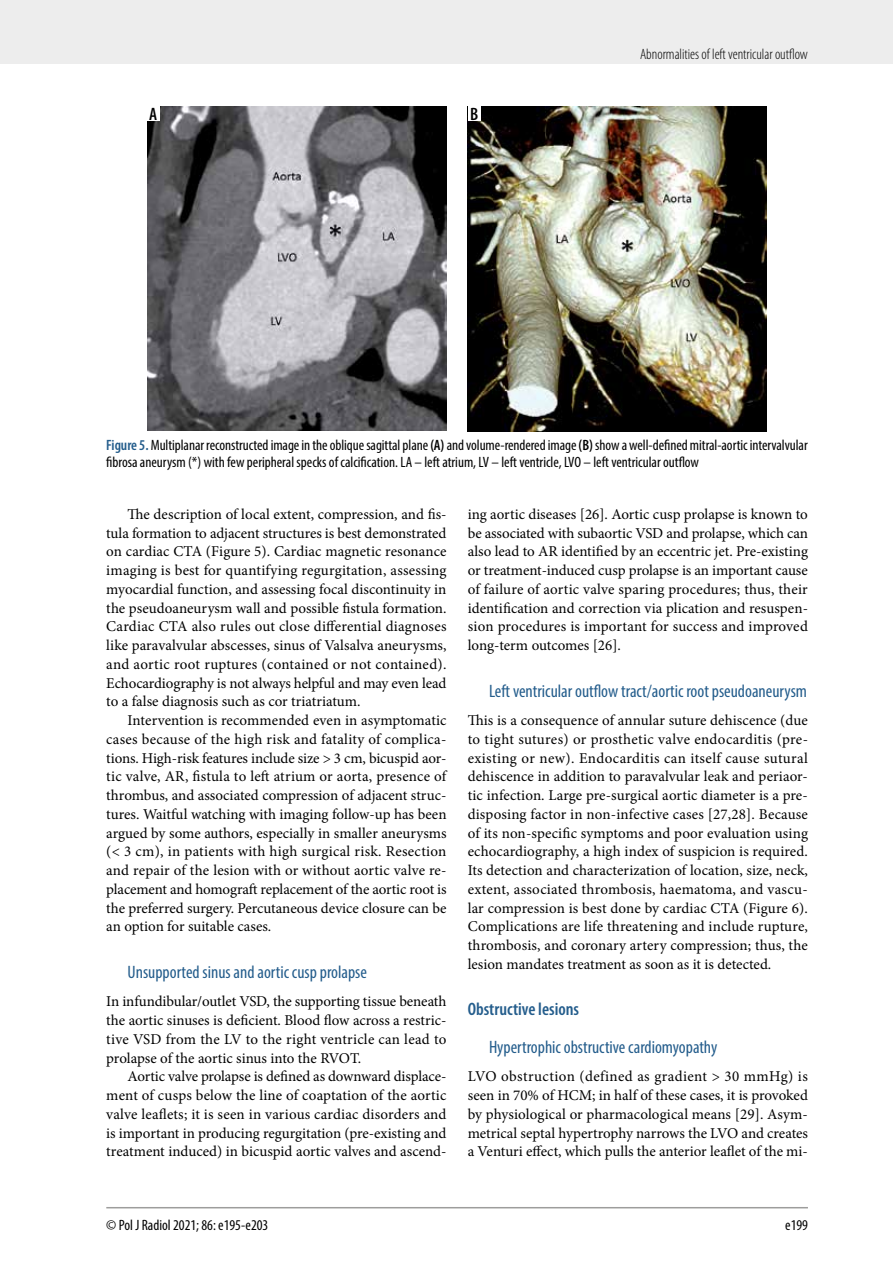
<style>
.page{position:relative;width:893px;height:1263px;background:#fff}
.page>*{position:absolute;margin:0;border:0;box-sizing:border-box;transform-origin:0 0}
.t1{font:condensed 18px "Myriad Pro";color:#245d8c}
.t2{font:600 condensed 18px "Myriad Pro";color:#245d8c}
.t3{font:600 condensed 18px "Myriad Pro";color:#000}
.t4{font:15px/18.8px "Minion Pro";color:#000;text-align:justify}
.t5{font:condensed 15px/16.5px "Myriad Pro";letter-spacing:-.005em;color:#000}
.t6{font:300 condensed 15px "Myriad Pro";color:#000}
.s1{font-weight:600;color:#245d8c}
.s2{font-weight:600}
</style>
<div class="page">
<div style="left:0;top:0;width:893px;height:64px;background:#ededed"></div>
<hr style="left:106px;top:1207px;width:702px;height:1px;background:#9d9d9c">
<img style="left:148px;top:106px;width:298px;height:324px">
<img style="left:468px;top:106px;width:299px;height:325px">
<div style="left:147px;top:105px;width:13px;height:16px;background:#fff"></div>
<div style="left:468px;top:105px;width:12px;height:16px;background:#fff"></div>
<p class="t3" style="left:149px;top:103px;width:10px">A</p>
<p class="t3" style="left:470px;top:103px;width:10px">B</p>
<p class="t6" style="left:640px;top:45px;width:169px">Abnormalities of left ventricular outflow</p>
<p class="t5" style="left:106px;top:437px;width:703px"><span class="s1">Figure 5.</span> Multiplanar reconstructed image in the oblique sagittal plane <span class="s2">(A)</span> and volume-rendered image <span class="s2">(B)</span> show a well-defined mitral-aortic intervalvular fibrosa aneurysm (*) with few peripheral specks of calcification. LA – left atrium, LV – left ventricle, LVO – left ventricular outflow</p>
<p class="t4" style="left:106px;top:505px;width:342px;text-indent:21px">The description of local extent, compression, and fis&shy;tula formation to adjacent structures is best demonstrated on cardiac CTA (Figure 5). Cardiac magnetic resonance imaging is best for quantifying regurgitation, assessing myocardial function, and assessing focal discontinuity in the pseudoaneurysm wall and possible fistula formation.<br>Cardiac CTA also rules out close differential diagnoses like paravalvular abscesses, sinus of Valsalva aneurysms, and aortic root ruptures (contained or not contained).<br>Echocardiography is not always helpful and may even lead to a false diagnosis such as cor triatriatum.</p>
<p class="t4" style="left:106px;top:711px;width:342px;text-indent:21px">Intervention is recommended even in asymptomatic cases because of the high risk and fatality of complica&shy;tions. High-risk features include size &gt; 3 cm, bicuspid aor&shy;tic valve, AR, fistula to left atrium or aorta, presence of thrombus, and associated compression of adjacent struc&shy;tures. Waitful watching with imaging follow-up has been argued by some authors, especially in smaller aneurysms (&lt; 3 cm), in patients with high surgical risk. Resection and repair of the lesion with or without aortic valve re&shy;placement and homograft replacement of the aortic root is the preferred surgery. Percutaneous device closure can be an option for suitable cases.</p>
<p class="t1" style="left:128px;top:961px;width:241px">Unsupported sinus and aortic cusp prolapse</p>
<p class="t4" style="left:106px;top:992px;width:342px">In infundibular/outlet VSD, the supporting tissue beneath the aortic sinuses is deficient. Blood flow across a restric&shy;tive VSD from the LV to the right ventricle can lead to prolapse of the aortic sinus into the RVOT.</p>
<p class="t4" style="left:106px;top:1067px;width:342px;text-indent:21px">Aortic valve prolapse is defined as downward displace&shy;ment of cusps below the line of coaptation of the aortic valve leaflets; it is seen in various cardiac disorders and is important in producing regurgitation (pre-existing and treatment induced) in bicuspid aortic valves and ascend-</p>
<p class="t4" style="left:468px;top:505px;width:342px">ing aortic diseases [26]. Aortic cusp prolapse is known to be associated with subaortic VSD and prolapse, which can also lead to AR identified by an eccentric jet. Pre-existing or treatment-induced cusp prolapse is an important cause of failure of aortic valve sparing procedures; thus, their identification and correction via plication and resuspen&shy;sion procedures is important for success and improved long-term outcomes [26].</p>
<p class="t1" style="left:489px;top:680px;width:320px">Left ventricular outflow tract/aortic root pseudoaneurysm</p>
<p class="t4" style="left:468px;top:711px;width:342px">This is a consequence of annular suture dehiscence (due to tight sutures) or prosthetic valve endocarditis (pre&shy;existing or new). Endocarditis can itself cause sutural dehiscence in addition to paravalvular leak and periaor&shy;tic infection. Large pre-surgical aortic diameter is a pre&shy;disposing factor in non-infective cases [27,28]. Because of its non-specific symptoms and poor evaluation using echocardiography, a high index of suspicion is required.<br>Its detection and characterization of location, size, neck, extent, associated thrombosis, haematoma, and vascu&shy;lar compression is best done by cardiac CTA (Figure 6).<br>Complications are life threatening and include rupture, thrombosis, and coronary artery compression; thus, the lesion mandates treatment as soon as it is detected.</p>
<p class="t2" style="left:468px;top:998px;width:113px">Obstructive lesions</p>
<p class="t1" style="left:489px;top:1036px;width:230px">Hypertrophic obstructive cardiomyopathy</p>
<p class="t4" style="left:468px;top:1067px;width:342px">LVO obstruction (defined as gradient &gt; 30 mmHg) is seen in 70% of HCM; in half of these cases, it is provoked by physiological or pharmacological means [29]. Asym&shy;metrical septal hypertrophy narrows the LVO and creates a Venturi effect, which pulls the anterior leaflet of the mi-</p>
<p class="t5" style="left:106px;top:1216px;width:164px">© Pol J Radiol 2021; 86: e195-e203</p>
<p class="t5" style="left:785px;top:1216px;width:24px">e199</p>
</div>
